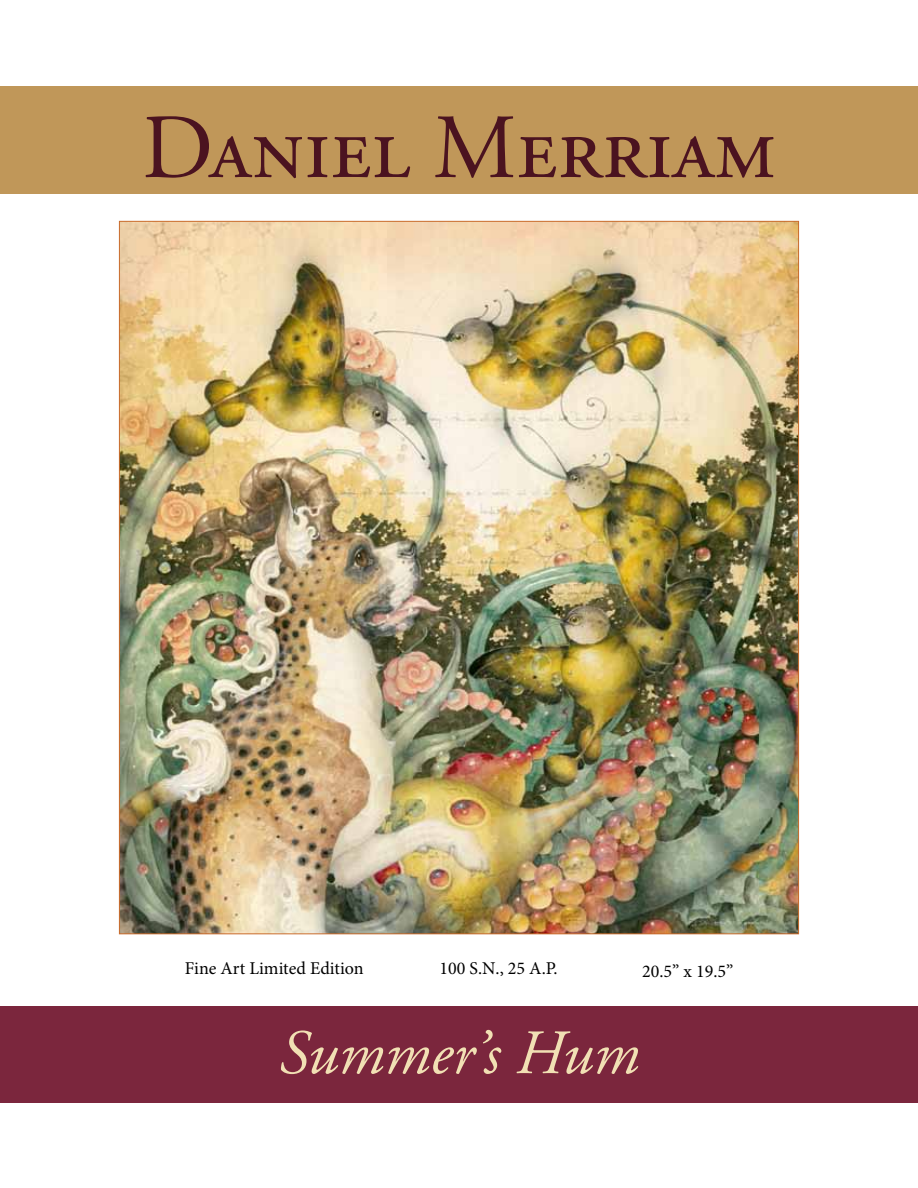
<style>
.page{position:relative;width:918px;height:1188px;background:#fff}
.page>*{position:absolute;margin:0;border:0;box-sizing:border-box;transform-origin:0 0}
.t1{font:91.5px "Adobe Garamond Pro";color:#4b1320}
.t2{font:italic 63px "Adobe Garamond Pro";color:#f1e0b4}
.t3{font:18px "Minion Pro";color:#000}
</style>
<div class="page">
<div style="left:0;top:86px;width:918px;height:108px;background:#c09759"></div>
<div style="left:0;top:1006px;width:918px;height:96px;background:#7b263d"></div>
<img style="left:119px;top:221px;width:680px;height:714px">
<h1 class="t1" style="left:142px;top:93px;width:636px">Daniel Merriam</h1>
<p class="t3" style="left:185px;top:956px;width:180px">Fine Art Limited Edition</p>
<p class="t3" style="left:440px;top:956px;width:119px">100 S.N., 25 A.P.</p>
<p class="t3" style="left:642px;top:959px;width:93px">20.5” x 19.5”</p>
<h2 class="t2" style="left:279px;top:1015px;width:362px">Summer’s Hum</h2>
</div>
